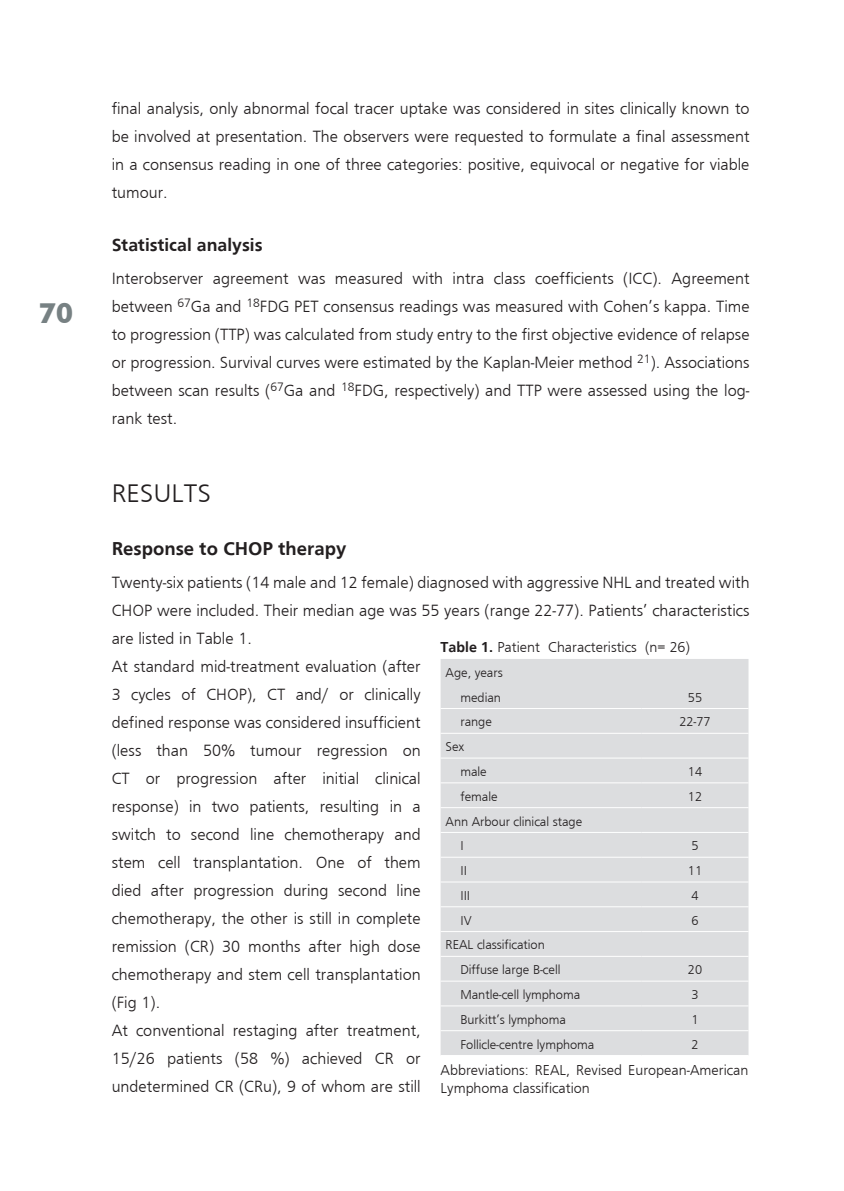
<style>
.page{position:relative;width:844px;height:1191px;background:#fff}
.page>*{position:absolute;margin:0;border:0;box-sizing:border-box;transform-origin:0 0}
.t1{font:700 28px "Futura BT";color:#778183}
.t2{font:300 26.25px "Frugal Sans";color:#231f20;scale:1.05 1}
.t3{font:700 19.25px "Frugal Sans";color:#231f20}
.t4{font:700 18.38px "Frugal Sans";color:#231f20}
.t5{font:300 16.8px/28px "Frugal Sans";color:#231f20;text-align:justify}
.t6{font:300 14.88px/17.8px "Frugal Sans";color:#231f20}
.t7{font:300 13.3px/24.8px "Frugal Sans";letter-spacing:-.005em;color:#231f20}
.s1{font-weight:700}
</style>
<div class="page">
<div style="left:440px;top:659px;width:308px;height:396px;background:#dcdddf"></div>
<hr style="left:440px;top:708px;width:201px;height:1px;background:#fff">
<hr style="left:641px;top:708px;width:107px;height:1px;background:#fff">
<hr style="left:440px;top:733px;width:201px;height:1px;background:#fff">
<hr style="left:641px;top:733px;width:107px;height:1px;background:#fff">
<hr style="left:440px;top:757px;width:201px;height:1px;background:#fff">
<hr style="left:641px;top:757px;width:107px;height:1px;background:#fff">
<hr style="left:440px;top:782px;width:201px;height:1px;background:#fff">
<hr style="left:641px;top:782px;width:107px;height:1px;background:#fff">
<hr style="left:440px;top:807px;width:201px;height:1px;background:#fff">
<hr style="left:641px;top:807px;width:107px;height:1px;background:#fff">
<hr style="left:440px;top:832px;width:201px;height:1px;background:#fff">
<hr style="left:641px;top:832px;width:107px;height:1px;background:#fff">
<hr style="left:440px;top:857px;width:201px;height:1px;background:#fff">
<hr style="left:641px;top:857px;width:107px;height:1px;background:#fff">
<hr style="left:440px;top:881px;width:201px;height:1px;background:#fff">
<hr style="left:641px;top:881px;width:107px;height:1px;background:#fff">
<hr style="left:440px;top:906px;width:201px;height:1px;background:#fff">
<hr style="left:641px;top:906px;width:107px;height:1px;background:#fff">
<hr style="left:440px;top:931px;width:201px;height:1px;background:#fff">
<hr style="left:641px;top:931px;width:107px;height:1px;background:#fff">
<hr style="left:440px;top:956px;width:201px;height:1px;background:#fff">
<hr style="left:641px;top:956px;width:107px;height:1px;background:#fff">
<hr style="left:440px;top:980px;width:201px;height:1px;background:#fff">
<hr style="left:641px;top:980px;width:107px;height:1px;background:#fff">
<hr style="left:440px;top:1005px;width:201px;height:1px;background:#fff">
<hr style="left:641px;top:1005px;width:107px;height:1px;background:#fff">
<hr style="left:440px;top:1030px;width:201px;height:1px;background:#fff">
<hr style="left:641px;top:1030px;width:107px;height:1px;background:#fff">
<h1 class="t1" style="left:38px;top:296px;width:37px">70</h1>
<p class="t5" style="left:112px;top:95px;width:639px">final analysis, only abnormal focal tracer uptake was considered in sites clinically known to be involved at presentation. The observers were requested to formulate a final assessment in a consensus reading in one of three categories: positive, equivocal or negative for viable tumour.</p>
<p class="t4" style="left:112px;top:234px;width:152px">Statistical analysis</p>
<p class="t5" style="left:112px;top:264px;width:639px">Interobserver agreement was measured with intra class coefficients (ICC). Agreement between <sup>67</sup>Ga and <sup>18</sup>FDG PET consensus readings was measured with Cohen’s kappa. Time to progression (TTP) was calculated from study entry to the first objective evidence of relapse or progression. Survival curves were estimated by the Kaplan-Meier method <sup>21</sup>). Associations between scan results (<sup>67</sup>Ga and <sup>18</sup>FDG, respectively) and TTP were assessed using the log&shy;rank test.</p>
<h2 class="t2" style="left:112px;top:478px;width:96px">RESULTS</h2>
<p class="t3" style="left:112px;top:537px;width:236px">Response to CHOP therapy</p>
<p class="t5" style="left:112px;top:568px;width:639px;text-align:left">Twenty-six patients (14 male and 12 female) diagnosed with aggressive NHL and treated with CHOP were included. Their median age was 55 years (range 22-77). Patients’ characteristics are listed in Table 1.<br>At standard mid-treatment evaluation (after<br>3 cycles of CHOP), CT and/ or clinically<br>defined response was considered insufficient<br>(less than 50% tumour regression on<br>CT or progression after initial clinical<br>response) in two patients, resulting in a<br>switch to second line chemotherapy and<br>stem cell transplantation. One of them<br>died after progression during second line<br>chemotherapy, the other is still in complete<br>remission (CR) 30 months after high dose<br>chemotherapy and stem cell transplantation<br>(Fig 1).<br>At conventional restaging after treatment,<br>15/26 patients (58 %) achieved CR or<br>undetermined CR (CRu), 9 of whom are still</p>
<p class="t6" style="left:440px;top:638px;width:251px"><span class="s1">Table 1.</span> Patient Characteristics (n= 26)</p>
<p class="t7" style="left:445px;top:660px;width:59px;text-align:right">Age, years median</p>
<p class="t7" style="left:687px;top:684px;width:16px">55</p>
<p class="t7" style="left:460px;top:709px;width:33px">range</p>
<p class="t7" style="left:679px;top:709px;width:33px">22-77</p>
<p class="t7" style="left:460px;top:734px;width:28px;text-indent:-15px">Sex male</p>
<p class="t7" style="left:687px;top:759px;width:16px">14</p>
<p class="t7" style="left:460px;top:783px;width:39px">female</p>
<p class="t7" style="left:687px;top:783px;width:16px">12</p>
<p class="t7" style="left:460px;top:808px;width:123px;text-indent:-15px">Ann Arbour clinical stage<br>I</p>
<p class="t7" style="left:691px;top:833px;width:9px">5</p>
<p class="t7" style="left:460px;top:858px;width:8px">II</p>
<p class="t7" style="left:687px;top:858px;width:16px">11</p>
<p class="t7" style="left:460px;top:883px;width:11px">III</p>
<p class="t7" style="left:691px;top:883px;width:9px">4</p>
<p class="t7" style="left:460px;top:907px;width:13px">IV</p>
<p class="t7" style="left:691px;top:907px;width:9px">6</p>
<p class="t7" style="left:460px;top:932px;width:101px;text-indent:-15px">REAL classification<br>Diffuse large B-cell</p>
<p class="t7" style="left:687px;top:957px;width:16px">20</p>
<p class="t7" style="left:460px;top:982px;width:121px">Mantle-cell lymphoma</p>
<p class="t7" style="left:691px;top:982px;width:9px">3</p>
<p class="t7" style="left:460px;top:1006px;width:107px">Burkitt’s lymphoma</p>
<p class="t7" style="left:691px;top:1006px;width:9px">1</p>
<p class="t7" style="left:460px;top:1031px;width:135px">Follicle-centre lymphoma</p>
<p class="t7" style="left:691px;top:1031px;width:9px">2</p>
<p class="t6" style="left:440px;top:1060px;width:309px">Abbreviations: REAL, Revised European-American<br>Lymphoma classification</p>
</div>
